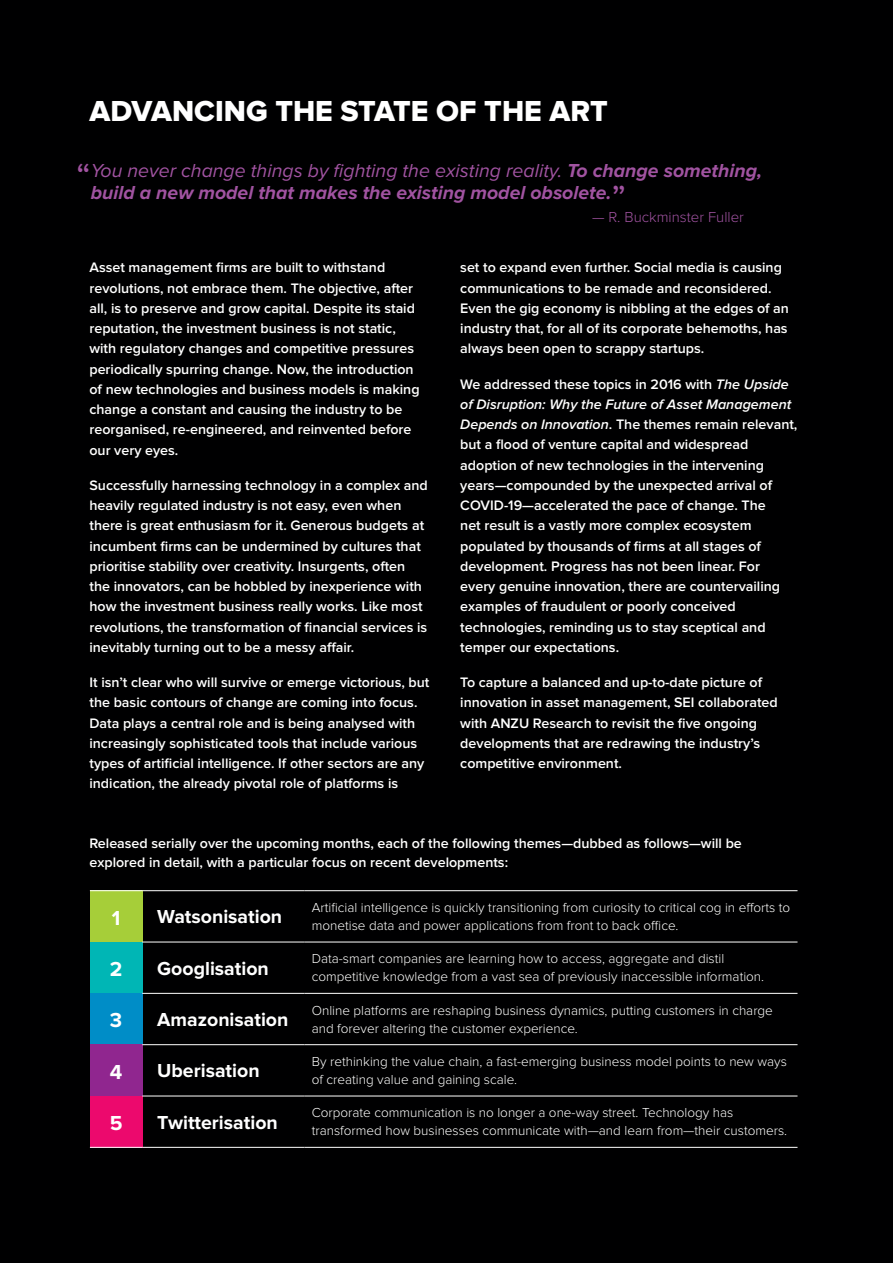
<style>
.page{position:relative;width:893px;height:1263px;background:#000001}
.page>*{position:absolute;margin:0;border:0;box-sizing:border-box;transform-origin:0 0}
.t1{font:30px "Proxima Nova Extrabld";color:#fff}
._11_15_Body_Text{font:700 21px "Proxima Nova";color:#fff}
.t2{font:italic 700 19.5px/22.5px "Proxima Nova";color:#a153a1}
._11_15_Body_Text-2{font:700 19.5px "Proxima Nova";color:#fff}
.t3{font:300 15px "Proxima Nova";color:#a153a1}
.t4{font:600 14.25px/20.2px "Proxima Nova";color:#fff}
._11_15_Body_Text-3{font:300 13.5px/18px "Proxima Nova";color:#fff}
.s1{font-weight:400;font-style:normal;font-size:37.5px}
.s2{font-weight:400}
.s3{font-style:italic}
</style>
<div class="page">
<div style="left:90px;top:891px;width:52px;height:51px;background:#a6ce39"></div>
<div style="left:90px;top:942px;width:52px;height:51px;background:#00b6b5"></div>
<div style="left:90px;top:993px;width:52px;height:52px;background:#008dc7"></div>
<div style="left:90px;top:1045px;width:52px;height:51px;background:#90268f"></div>
<div style="left:90px;top:1096px;width:52px;height:51px;background:#ec096d"></div>
<hr style="left:142px;top:890px;width:162px;height:1px;background:#fff">
<hr style="left:304px;top:890px;width:493px;height:1px;background:#fff">
<hr style="left:142px;top:942px;width:162px;height:1px;background:#fff">
<hr style="left:304px;top:942px;width:493px;height:1px;background:#fff">
<hr style="left:142px;top:993px;width:162px;height:1px;background:#fff">
<hr style="left:304px;top:993px;width:493px;height:1px;background:#fff">
<hr style="left:142px;top:1044px;width:162px;height:1px;background:#fff">
<hr style="left:304px;top:1044px;width:493px;height:1px;background:#fff">
<hr style="left:142px;top:1096px;width:162px;height:1px;background:#fff">
<hr style="left:304px;top:1096px;width:493px;height:1px;background:#fff">
<hr style="left:142px;top:1147px;width:162px;height:1px;background:#fff">
<hr style="left:304px;top:1147px;width:493px;height:1px;background:#fff">
<hr style="left:90px;top:890px;width:52px;height:1px;background:#fff">
<hr style="left:90px;top:1147px;width:52px;height:1px;background:#fff">
<p class="t1" style="left:89px;top:93px;width:520px">ADVANCING THE STATE OF THE ART</p>
<p class="t2" style="left:91px;top:159px;width:673px;text-indent:-15px"><span class="s1">“</span><span class="s2">You never change things by fighting the existing reality.</span> To change something, build a new model that makes the existing model obsolete.<span class="s1">”</span></p>
<p class="t3" style="left:592px;top:208px;width:153px">— R. Buckminster Fuller</p>
<p class="t4" style="left:89px;top:258px;width:332px">Asset management firms are built to withstand revolutions, not embrace them. The objective, after all, is to preserve and grow capital. Despite its staid reputation, the investment business is not static, with regulatory changes and competitive pressures periodically spurring change. Now, the introduction of new technologies and business models is making change a constant and causing the industry to be reorganised, re-engineered, and reinvented before our very eyes.</p>
<p class="t4" style="left:89px;top:475px;width:340px">Successfully harnessing technology in a complex and heavily regulated industry is not easy, even when there is great enthusiasm for it. Generous budgets at incumbent firms can be undermined by cultures that prioritise stability over creativity. Insurgents, often the innovators, can be hobbled by inexperience with how the investment business really works. Like most revolutions, the transformation of financial services is inevitably turning out to be a messy affair.</p>
<p class="t4" style="left:89px;top:672px;width:342px">It isn’t clear who will survive or emerge victorious, but the basic contours of change are coming into focus.<br>Data plays a central role and is being analysed with increasingly sophisticated tools that include various types of artificial intelligence. If other sectors are any indication, the already pivotal role of platforms is</p>
<p class="t4" style="left:460px;top:258px;width:330px">set to expand even further. Social media is causing communications to be remade and reconsidered.<br>Even the gig economy is nibbling at the edges of an industry that, for all of its corporate behemoths, has always been open to scrappy startups.</p>
<p class="t4" style="left:460px;top:374px;width:339px">We addressed these topics in 2016 with <span class="s3">The Upside of Disruption: Why the Future of Asset Management Depends on Innovation</span>. The themes remain relevant, but a flood of venture capital and widespread adoption of new technologies in the intervening years—compounded by the unexpected arrival of COVID-19—accelerated the pace of change. The<br>net result is a vastly more complex ecosystem populated by thousands of firms at all stages of development. Progress has not been linear. For every genuine innovation, there are countervailing examples of fraudulent or poorly conceived technologies, reminding us to stay sceptical and temper our expectations.</p>
<p class="t4" style="left:460px;top:672px;width:319px">To capture a balanced and up-to-date picture of innovation in asset management, SEI collaborated with ANZU Research to revisit the five ongoing developments that are redrawing the industry’s competitive environment.</p>
<p class="t4" style="left:89px;top:834px;width:654px;line-height:18.8px">Released serially over the upcoming months, each of the following themes—dubbed as follows—will be explored in detail, with a particular focus on recent developments:</p>
<p class="_11_15_Body_Text" style="left:112px;top:905px;width:10px">1</p>
<p class="_11_15_Body_Text-2" style="left:157px;top:905px;width:126px">Watsonisation</p>
<p class="_11_15_Body_Text-3" style="left:312px;top:898px;width:480px">Artificial intelligence is quickly transitioning from curiosity to critical cog in efforts to monetise data and power applications from front to back office.</p>
<p class="_11_15_Body_Text" style="left:110px;top:957px;width:14px">2</p>
<p class="_11_15_Body_Text-2" style="left:157px;top:957px;width:113px">Googlisation</p>
<p class="_11_15_Body_Text-3" style="left:312px;top:950px;width:454px">Data-smart companies are learning how to access, aggregate and distil competitive knowledge from a vast sea of previously inaccessible information.</p>
<p class="_11_15_Body_Text" style="left:110px;top:1008px;width:14px">3</p>
<p class="_11_15_Body_Text-2" style="left:157px;top:1008px;width:133px">Amazonisation</p>
<p class="_11_15_Body_Text-3" style="left:312px;top:1001px;width:463px">Online platforms are reshaping business dynamics, putting customers in charge and forever altering the customer experience.</p>
<p class="_11_15_Body_Text" style="left:110px;top:1059px;width:14px">4</p>
<p class="_11_15_Body_Text-2" style="left:157px;top:1059px;width:104px">Uberisation</p>
<p class="_11_15_Body_Text-3" style="left:312px;top:1052px;width:477px">By rethinking the value chain, a fast-emerging business model points to new ways of creating value and gaining scale.</p>
<p class="_11_15_Body_Text" style="left:110px;top:1111px;width:14px">5</p>
<p class="_11_15_Body_Text-2" style="left:157px;top:1111px;width:122px">Twitterisation</p>
<p class="_11_15_Body_Text-3" style="left:312px;top:1104px;width:477px">Corporate communication is no longer a one-way street. Technology has transformed how businesses communicate with—and learn from—their customers.</p>
</div>
